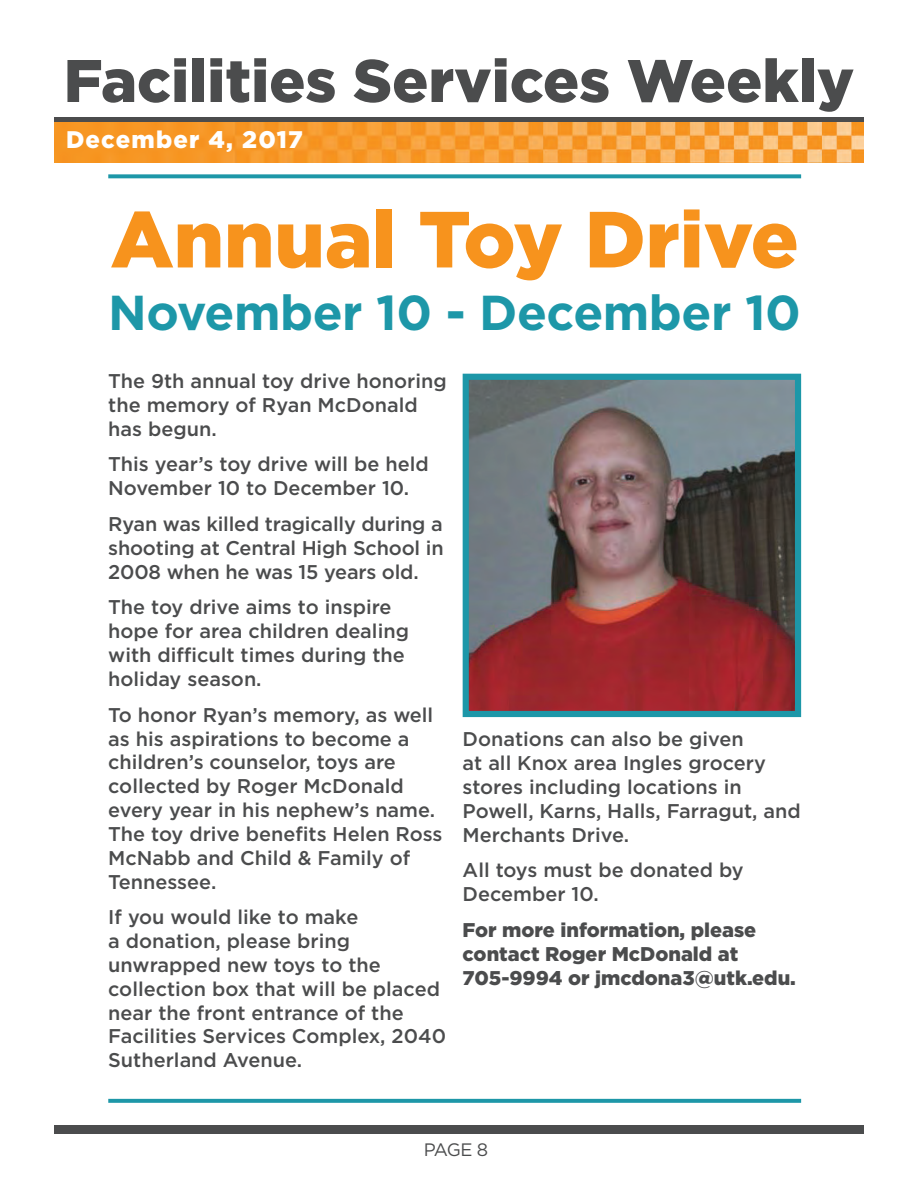
<style>
.page{position:relative;width:918px;height:1188px;background:#fff}
.page>*{position:absolute;margin:0;border:0;box-sizing:border-box;transform-origin:0 0}
.t1{font:900 79.5px "Gotham";color:#f7931d}
.t2{font:900 60px "Gotham";color:#4b4c4d}
.t3{font:700 49.05px "Gotham";letter-spacing:-.01em;color:#1d97a8}
.t4{font:900 24px "Gotham";letter-spacing:.05em;color:#fff}
.t5{font:500 19.8px/23.9px "Gotham";color:#4b4c4d}
.t6{font:900 19.8px/23.9px "Gotham";color:#4b4c4d}
.t7{font:18px "Gotham";color:#4b4c4d}
</style>
<div class="page">
<div style="left:54px;top:1125px;width:810px;height:9px;background:#4b4c4d"></div>
<div style="left:54px;top:117px;width:810px;height:6px;background:#4b4c4d"></div>
<img style="left:54px;top:122px;width:810px;height:40px">
<img style="left:470px;top:381px;width:324px;height:329px">
<div style="left:463px;top:374px;width:338px;height:343px;border:6px solid #1d97a8"></div>
<svg style="left:108px;top:174px;width:693px;height:4px;background:#31a0af"></svg>
<svg style="left:108px;top:1099px;width:693px;height:4px;background:#269bab"></svg>
<h2 class="t2" style="left:64px;top:39px;width:792px">Facilities Services Weekly</h2>
<p class="t4" style="left:66px;top:123px;width:238px">December 4, 2017</p>
<h1 class="t1" style="left:111px;top:185px;width:690px">Annual Toy Drive</h1>
<h3 class="t3" style="left:108px;top:280px;width:694px">November 10 - December 10</h3>
<p class="t5" style="left:108px;top:369px;width:340px">The 9th annual toy drive honoring the memory of Ryan McDonald has begun.</p>
<p class="t5" style="left:108px;top:452px;width:322px">This year’s toy drive will be held<br>November 10 to December 10.</p>
<p class="t5" style="left:108px;top:512px;width:337px;text-align:justify">Ryan was killed tragically during a shooting at Central High School in 2008 when he was 15 years old.</p>
<p class="t5" style="left:108px;top:595px;width:302px">The toy drive aims to inspire hope for area children dealing with difficult times during the holiday season.</p>
<p class="t5" style="left:108px;top:703px;width:336px">To honor Ryan’s memory, as well as his aspirations to become a children’s counselor, toys are collected by Roger McDonald every year in his nephew’s name.<br>The toy drive benefits Helen Ross<br>McNabb and Child &amp; Family of<br>Tennessee.</p>
<p class="t5" style="left:108px;top:905px;width:339px">If you would like to make<br>a donation, please bring unwrapped new toys to the collection box that will be placed near the front entrance of the<br>Facilities Services Complex, 2040<br>Sutherland Avenue.</p>
<p class="t5" style="left:463px;top:727px;width:340px">Donations can also be given<br>at all Knox area Ingles grocery stores including locations in<br>Powell, Karns, Halls, Farragut, and<br>Merchants Drive.</p>
<p class="t5" style="left:463px;top:858px;width:283px">All toys must be donated by<br>December 10.</p>
<p class="t6" style="left:463px;top:918px;width:335px">For more information, please contact Roger McDonald at<br>705-9994 or jmcdona3@utk.edu.</p>
<p class="t7" style="left:424px;top:1138px;width:66px">PAGE 8</p>
</div>
